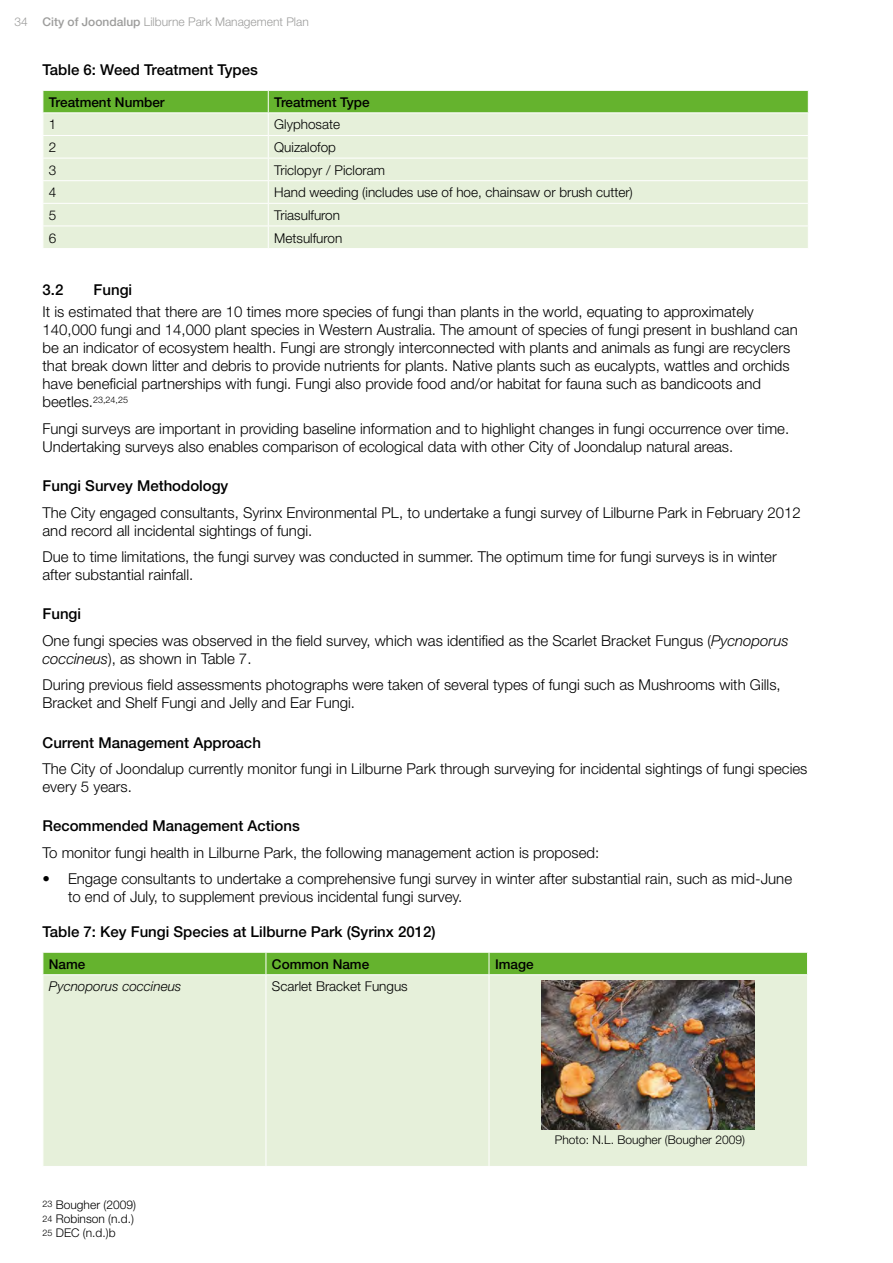
<style>
.page{position:relative;width:893px;height:1263px;background:#fff}
.page>*{position:absolute;margin:0;border:0;box-sizing:border-box;transform-origin:0 0}
.TEXT__Body{font:300 15px/18px "Helvetica Neue";color:#000}
.Sub_Head_Level_2A_ke{font:500 15px "Helvetica Neue";color:#000}
.TEXT__Figures{font:500 15px "Helvetica Neue";color:#000}
.Sub_Head_Level_1{font:500 15px "Helvetica Neue";color:#000}
.TABLES__Text{font:300 13.5px "Helvetica Neue";color:#000}
.TABLES__Column_Headi{font:500 13.5px "Helvetica Neue";color:#000}
.TABLES__Text-2{font:italic 300 13.5px "Helvetica Neue";color:#000}
.t1{font:300 12px "Helvetica Neue";color:#9d9d9c}
.TEXT_footer{font:300 12px/14.4px "Helvetica Neue";color:#000}
.TABLE__Captions{font:300 12px "Helvetica Neue";color:#000}
.s1{font-weight:500}
.s2{font-style:italic}
.s3{font-size:9px}
</style>
<div class="page">
<svg style="left:43px;top:90px;width:766px;height:158px;background:#d5e8c4"></svg>
<div style="left:44px;top:975px;width:763px;height:191px;background:#e6f0da"></div>
<div style="left:43px;top:952px;width:765px;height:22px;background:#65b32e"></div>
<hr style="left:266px;top:975px;width:1px;height:191px;background:#fff">
<hr style="left:489px;top:975px;width:1px;height:191px;background:#fff">
<img style="left:542px;top:981px;width:213px;height:148px">
<p class="t1" style="left:15px;top:14px;width:296px">34 <span class="s1">City of Joondalup</span> Lilburne Park Management Plan</p>
<p class="TEXT__Figures" style="left:43px;top:61px;width:217px">Table 6: Weed Treatment Types</p>
<p class="TABLES__Column_Headi" style="left:49px;top:94px;width:117px">Treatment Number</p>
<p class="TABLES__Column_Headi" style="left:274px;top:94px;width:97px">Treatment Type</p>
<p class="TABLES__Text" style="left:49px;top:116px;width:9px">1</p>
<p class="TABLES__Text" style="left:274px;top:116px;width:67px">Glyphosate</p>
<p class="TABLES__Text" style="left:49px;top:139px;width:9px">2</p>
<p class="TABLES__Text" style="left:274px;top:139px;width:63px">Quizalofop</p>
<p class="TABLES__Text" style="left:49px;top:162px;width:9px">3</p>
<p class="TABLES__Text" style="left:274px;top:162px;width:112px">Triclopyr / Picloram</p>
<p class="TABLES__Text" style="left:49px;top:184px;width:9px">4</p>
<p class="TABLES__Text" style="left:274px;top:184px;width:360px">Hand weeding (includes use of hoe, chainsaw or brush cutter)</p>
<p class="TABLES__Text" style="left:49px;top:207px;width:9px">5</p>
<p class="TABLES__Text" style="left:274px;top:207px;width:67px">Triasulfuron</p>
<p class="TABLES__Text" style="left:49px;top:229px;width:9px">6</p>
<p class="TABLES__Text" style="left:274px;top:229px;width:69px">Metsulfuron</p>
<p class="Sub_Head_Level_1" style="left:43px;top:281px;width:22px">3.2</p>
<p class="Sub_Head_Level_1" style="left:94px;top:281px;width:40px">Fungi</p>
<p class="TEXT__Body" style="left:43px;top:303px;width:757px">It is estimated that there are 10 times more species of fungi than plants in the world, equating to approximately 140,000 fungi and 14,000 plant species in Western Australia. The amount of species of fungi present in bushland can be an indicator of ecosystem health. Fungi are strongly interconnected with plants and animals as fungi are recyclers that break down litter and debris to provide nutrients for plants. Native plants such as eucalypts, wattles and orchids have beneficial partnerships with fungi. Fungi also provide food and/or habitat for fauna such as bandicoots and beetles.<sup>23,24,25</sup></p>
<p class="TEXT__Body" style="left:43px;top:419px;width:748px">Fungi surveys are important in providing baseline information and to highlight changes in fungi occurrence over time.<br>Undertaking surveys also enables comparison of ecological data with other City of Joondalup natural areas.</p>
<p class="Sub_Head_Level_2A_ke" style="left:43px;top:477px;width:187px">Fungi Survey Methodology</p>
<p class="TEXT__Body" style="left:43px;top:503px;width:760px">The City engaged consultants, Syrinx Environmental PL, to undertake a fungi survey of Lilburne Park in February 2012 and record all incidental sightings of fungi.</p>
<p class="TEXT__Body" style="left:43px;top:547px;width:736px">Due to time limitations, the fungi survey was conducted in summer. The optimum time for fungi surveys is in winter after substantial rainfall.</p>
<p class="Sub_Head_Level_2A_ke" style="left:43px;top:605px;width:40px">Fungi</p>
<p class="TEXT__Body" style="left:43px;top:631px;width:748px">One fungi species was observed in the field survey, which was identified as the Scarlet Bracket Fungus (<span class="s2">Pycnoporus coccineus</span>), as shown in Table 7.</p>
<p class="TEXT__Body" style="left:43px;top:676px;width:740px">During previous field assessments photographs were taken of several types of fungi such as Mushrooms with Gills,<br>Bracket and Shelf Fungi and Jelly and Ear Fungi.</p>
<p class="Sub_Head_Level_2A_ke" style="left:43px;top:733px;width:220px">Current Management Approach</p>
<p class="TEXT__Body" style="left:43px;top:759px;width:766px">The City of Joondalup currently monitor fungi in Lilburne Park through surveying for incidental sightings of fungi species every 5 years.</p>
<p class="Sub_Head_Level_2A_ke" style="left:43px;top:817px;width:259px">Recommended Management Actions</p>
<p class="TEXT__Body" style="left:43px;top:843px;width:558px">To monitor fungi health in Lilburne Park, the following management action is proposed:</p>
<p class="TEXT__Body" style="left:68px;top:870px;width:726px;text-indent:-26px">• Engage consultants to undertake a comprehensive fungi survey in winter after substantial rain, such as mid-June to end of July, to supplement previous incidental fungi survey.</p>
<p class="TEXT__Figures" style="left:43px;top:923px;width:395px">Table 7: Key Fungi Species at Lilburne Park (Syrinx 2012)</p>
<p class="TABLES__Column_Headi" style="left:49px;top:956px;width:38px">Name</p>
<p class="TABLES__Column_Headi" style="left:272px;top:956px;width:99px">Common Name</p>
<p class="TABLES__Column_Headi" style="left:495px;top:956px;width:40px">Image</p>
<p class="TABLES__Text-2" style="left:49px;top:978px;width:134px">Pycnoporus coccineus</p>
<p class="TABLES__Text" style="left:272px;top:978px;width:137px">Scarlet Bracket Fungus</p>
<p class="TEXT_footer" style="left:43px;top:1197px;width:95px"><span class="s3">23</span> Bougher (2009)<br><span class="s3">24</span> Robinson (n.d.)<br><span class="s3">25</span> DEC (n.d.)b</p>
<p class="TABLE__Captions" style="left:555px;top:1132px;width:192px">Photo: N.L. Bougher (Bougher 2009)</p>
</div>
